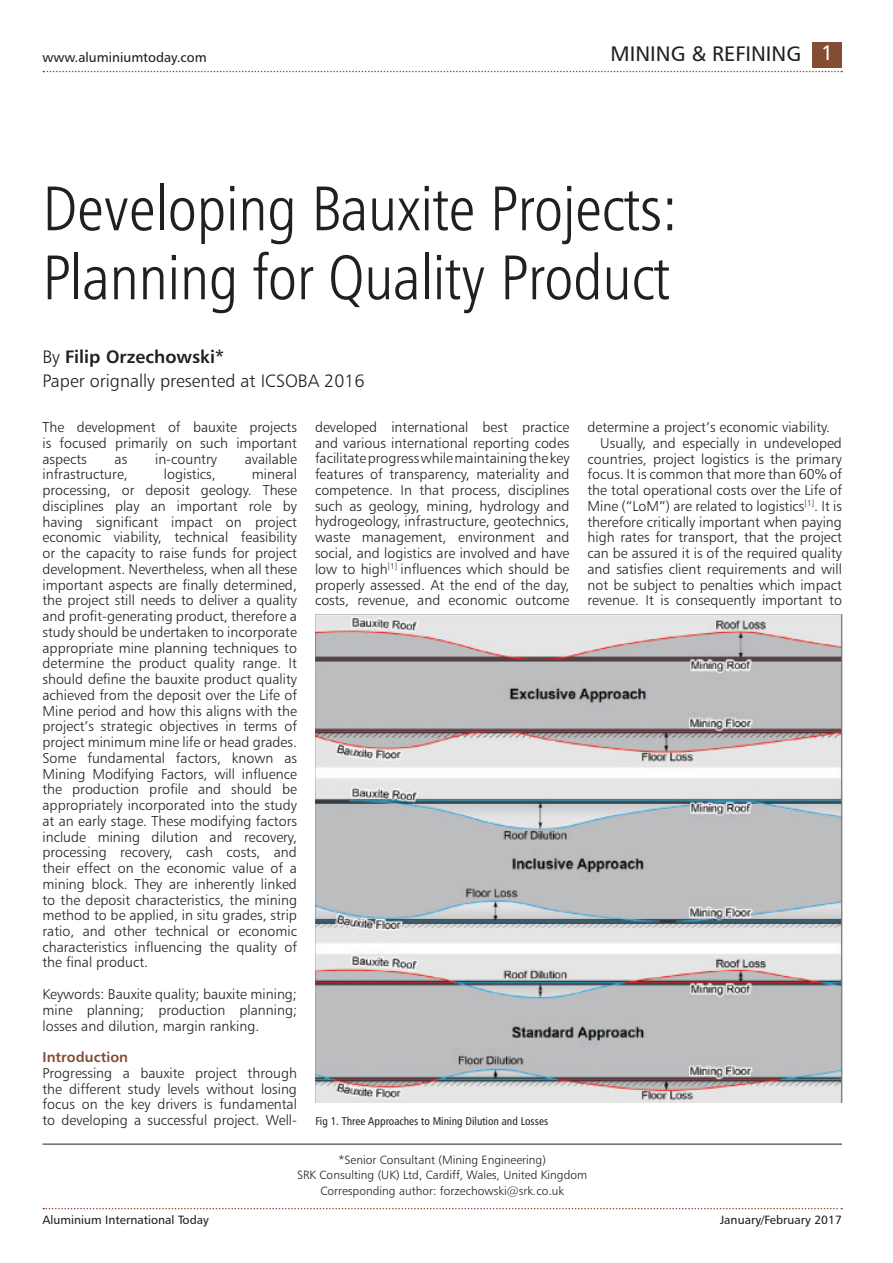
<style>
.page{position:relative;width:893px;height:1263px;background:#fff}
.page>*{position:absolute;margin:0;border:0;box-sizing:border-box;transform-origin:0 0}
.t1{font:63px/69px "Humanist 777 BT Light Condensed B";letter-spacing:-.005em;color:#231f20}
.t2{font:21px "Humanist 777 BT Roman B";color:#231f20}
.t3{font:18px "Humanist 777 BT Light B";color:#231f20}
.t4{font:18px "Humanist 777 BT Bold B";color:#231f20}
.t5{font:14.25px/15.8px "Humanist 777 BT Light B";color:#231f20;text-align:justify}
.t6{font:14.25px "Humanist 777 BT Bold B";color:#844c33}
.t7{font:13.5px "Humanist 777 BT Roman B";color:#231f20}
.t8{font:12px/15.8px "Humanist 777 BT Light B";color:#231f20;text-align:center}
.t9{font:12px "Humanist 777 BT Roman B";color:#231f20}
.t10{font:11.25px "Humanist 777 BT Roman Condensed B";color:#231f20}
.s1{color:#fff}
.s2{font-family:"Humanist 777 BT Light B"}
</style>
<div class="page">
<svg style="left:43px;top:71px;width:799px;height:1px"></svg>
<div style="left:812px;top:43px;width:30px;height:25px;background:#844c33"></div>
<svg style="left:43px;top:1208px;width:799px;height:1px"></svg>
<hr style="left:43px;top:1144px;width:799px;height:1px;background:#231f20">
<img style="left:316px;top:614px;width:526px;height:489px">
<p class="t7" style="left:43px;top:49px;width:166px">www.aluminiumtoday.com</p>
<h2 class="t2" style="left:611px;top:40px;width:224px">MINING &amp; REFINING <span class="s1">1</span></h2>
<h1 class="t1" style="left:43px;top:173px;width:637px">Developing Bauxite Projects:<br>Planning for Quality Product</h1>
<p class="t4" style="left:43px;top:346px;width:183px"><span class="s2">By</span> Filip Orzechowski*</p>
<p class="t3" style="left:43px;top:370px;width:324px">Paper orignally presented at ICSOBA 2016</p>
<p class="t5" style="left:43px;top:419px;width:256px">The development of bauxite projects is focused primarily on such important aspects</p>
<p class="t5" style="left:115px;top:450px;width:14px">as</p>
<p class="t5" style="left:155px;top:450px;width:63px">in-country</p>
<p class="t5" style="left:245px;top:450px;width:54px">available</p>
<p class="t5" style="left:43px;top:466px;width:87px">infrastructure,</p>
<p class="t5" style="left:164px;top:466px;width:53px">logistics,</p>
<p class="t5" style="left:43px;top:466px;width:256px;text-indent:209px">mineral processing, or deposit geology. These disciplines play an important role by having significant impact on project economic viability, technical feasibility or the capacity to raise funds for project development. Nevertheless, when all these important aspects are finally determined, the project still needs to deliver a quality and profit-generating product, therefore a study should be undertaken to incorporate appropriate mine planning techniques to determine the product quality range. It should define the bauxite product quality achieved from the deposit over the Life of Mine period and how this aligns with the project’s strategic objectives in terms of project minimum mine life or head grades.<br>Some fundamental factors, known as Mining Modifying Factors, will influence the production profile and should be appropriately incorporated into the study at an early stage. These modifying factors include mining dilution and recovery, processing recovery, cash costs, and their effect on the economic value of a mining block. They are inherently linked to the deposit characteristics, the mining method to be applied, in situ grades, strip ratio, and other technical or economic characteristics influencing the quality of the final product.</p>
<p class="t5" style="left:43px;top:986px;width:256px">Keywords: Bauxite quality; bauxite mining; mine planning; production planning; losses and dilution, margin ranking.</p>
<p class="t6" style="left:43px;top:1048px;width:87px">Introduction</p>
<p class="t5" style="left:43px;top:1065px;width:256px">Progressing a bauxite project through the different study levels without losing focus on the key drivers is fundamental to developing a successful project. Well-</p>
<p class="t5" style="left:315px;top:419px;width:256px">developed international best practice and various international reporting codes facilitate progress while maintaining the key features of transparency, materiality and competence. In that process, disciplines such as geology, mining, hydrology and hydrogeology, infrastructure, geotechnics, waste management, environment and social, and logistics are involved and have low to high<sup>[1]</sup> influences which should be properly assessed. At the end of the day, costs, revenue, and economic outcome</p>
<p class="t5" style="left:587px;top:419px;width:244px">determine a project’s economic viability.</p>
<p class="t5" style="left:600px;top:435px;width:243px">Usually, and especially in undeveloped</p>
<p class="t5" style="left:587px;top:450px;width:256px">countries, project logistics is the primary</p>
<p class="t5" style="left:587px;top:466px;width:256px">focus. It is common that more than 60% of</p>
<p class="t5" style="left:587px;top:482px;width:256px">the total operational costs over the Life of</p>
<p class="t5" style="left:587px;top:498px;width:256px">Mine (“LoM”) are related to logistics<sup>[1]</sup>. It is</p>
<p class="t5" style="left:587px;top:513px;width:256px">therefore critically important when paying</p>
<p class="t5" style="left:587px;top:529px;width:256px">high rates for transport, that the project</p>
<p class="t5" style="left:587px;top:545px;width:256px">can be assured it is of the required quality</p>
<p class="t5" style="left:587px;top:561px;width:256px">and satisfies client requirements and will</p>
<p class="t5" style="left:587px;top:576px;width:256px">not be subject to penalties which impact</p>
<p class="t5" style="left:587px;top:592px;width:256px">revenue. It is consequently important to</p>
<p class="t10" style="left:315px;top:1114px;width:234px">Fig 1. Three Approaches to Mining Dilution and Losses</p>
<p class="t8" style="left:297px;top:1151px;width:292px">*Senior Consultant (Mining Engineering)<br>SRK Consulting (UK) Ltd, Cardiff, Wales, United Kingdom<br>Corresponding author: forzechowski@srk.co.uk</p>
<p class="t9" style="left:43px;top:1213px;width:168px">Aluminium International Today</p>
<p class="t9" style="left:720px;top:1213px;width:123px">January/February 2017</p>
</div>
